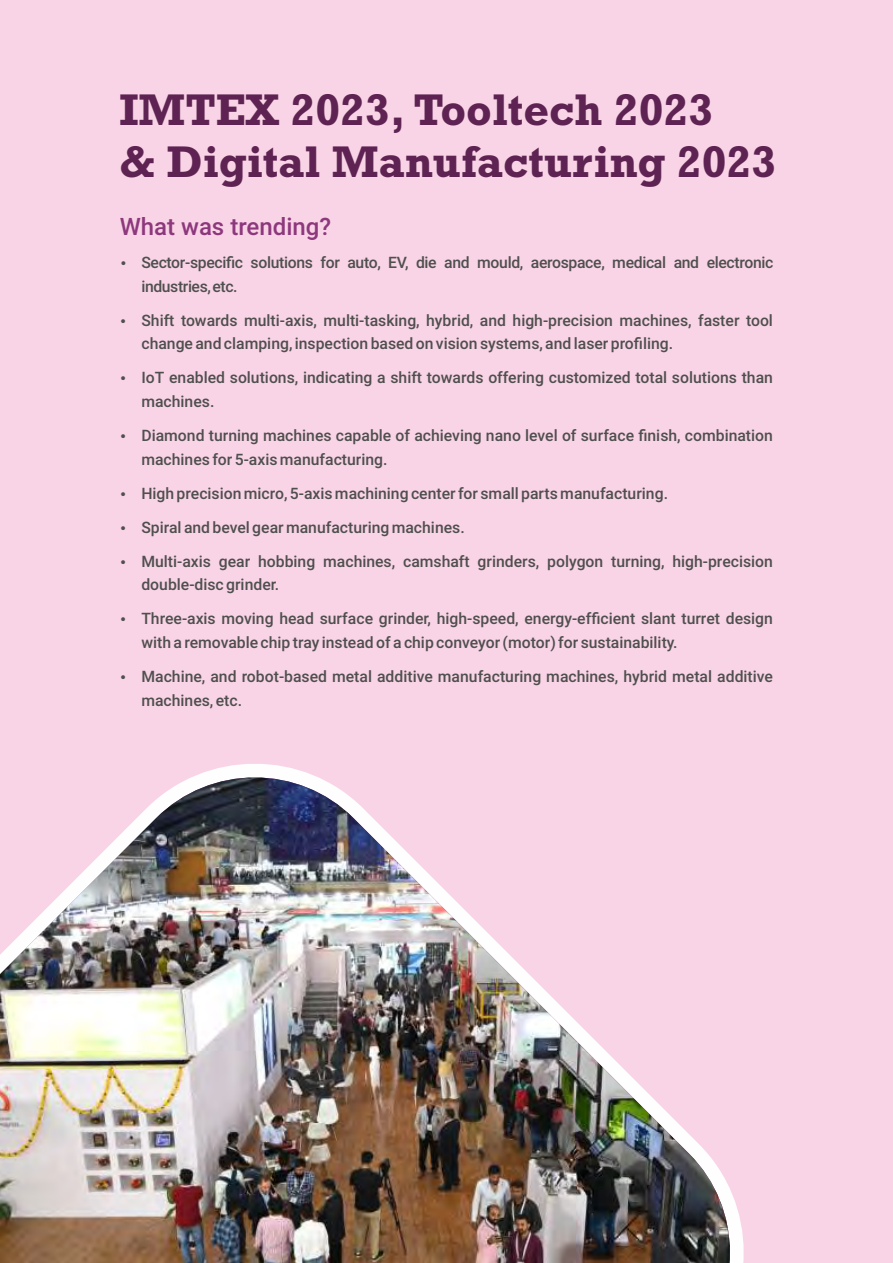
<style>
.page{position:relative;width:893px;height:1263px;background:#f9d4e6}
.page>*{position:absolute;margin:0;border:0;box-sizing:border-box;transform-origin:0 0}
.t1{font:700 45px/52.8px "Rockwell";color:#5e2353}
.t2{font:500 24px "Roboto";color:#8d387d}
.t3{font:500 15.75px/34px "Roboto";color:#4f4f4e}
.t4{font:500 15.75px/23.7px "Roboto";letter-spacing:-.02em;color:#4f4f4e}
</style>
<div class="page">
<img style="left:0;top:764px;width:743px;height:499px">
<h1 class="t1" style="left:119px;top:83px;width:658px">IMTEX 2023, Tooltech 2023<br>&amp; Digital Manufacturing 2023</h1>
<h2 class="t2" style="left:120px;top:210px;width:213px">What was trending?</h2>
<p class="t4" style="left:141px;top:250px;width:633px">Sector-specific solutions for auto, EV, die and mould, aerospace, medical and electronic industries, etc.</p>
<p class="t3" style="left:141px;top:308px;width:633px;line-height:23.7px">Shift towards multi-axis, multi-tasking, hybrid, and high-precision machines, faster tool change and clamping, inspection based on vision systems, and laser profiling.</p>
<p class="t3" style="left:141px;top:365px;width:633px;line-height:23.7px">IoT enabled solutions, indicating a shift towards offering customized total solutions than machines.</p>
<p class="t3" style="left:141px;top:423px;width:633px;line-height:23.7px">Diamond turning machines capable of achieving nano level of surface finish, combination machines for 5-axis manufacturing.</p>
<p class="t3" style="left:141px;top:475px;width:633px">High precision micro, 5-axis machining center for small parts manufacturing.<br>Spiral and bevel gear manufacturing machines.<br>Multi-axis gear hobbing machines, camshaft grinders, polygon turning, high-precision</p>
<p class="t3" style="left:141px;top:567px;width:633px">double-disc grinder.<br>Three-axis moving head surface grinder, high-speed, energy-efficient slant turret design</p>
<p class="t3" style="left:141px;top:625px;width:633px">with a removable chip tray instead of a chip conveyor (motor) for sustainability.<br>Machine, and robot-based metal additive manufacturing machines, hybrid metal additive</p>
<p class="t3" style="left:141px;top:682px;width:102px">machines, etc.</p>
</div>
